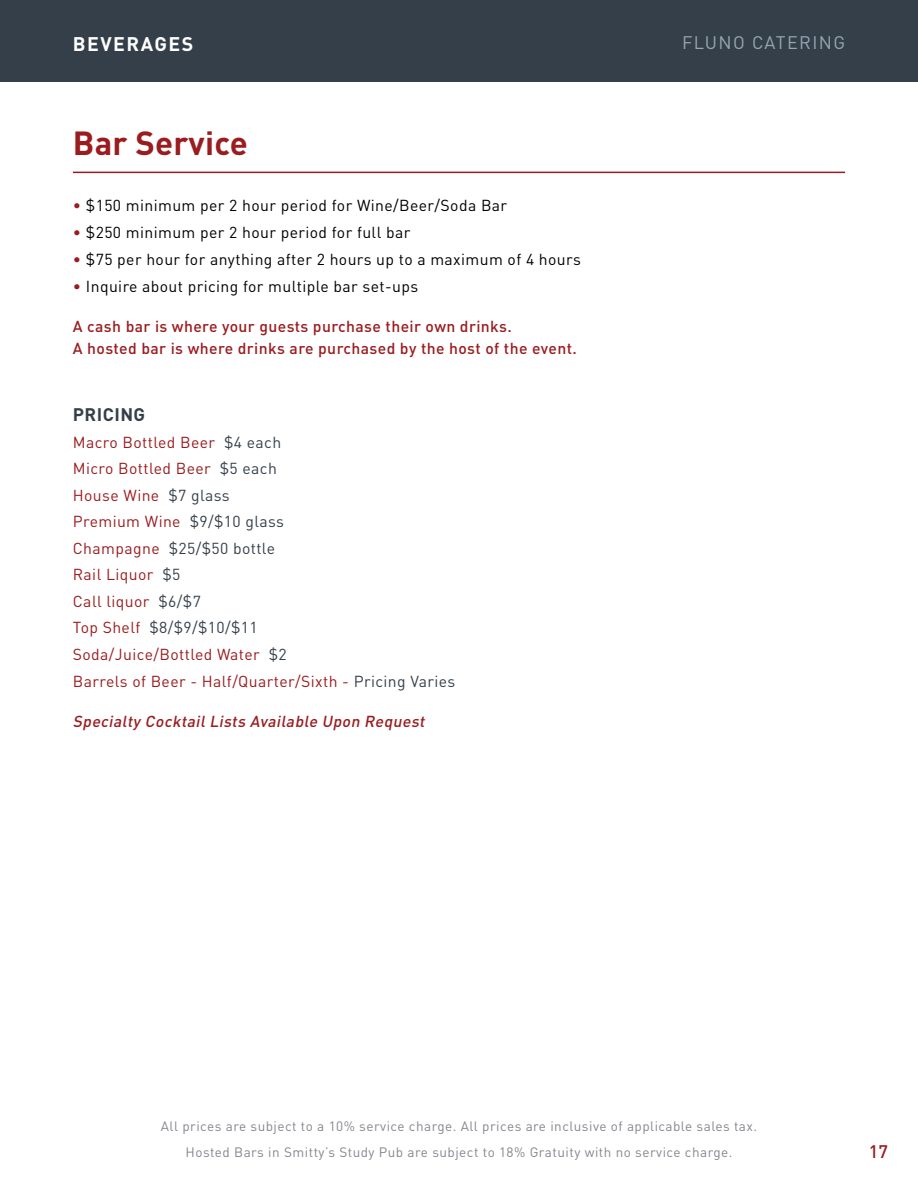
<style>
.page{position:relative;width:918px;height:1188px;background:#fff}
.page>*{position:absolute;margin:0;border:0;box-sizing:border-box;transform-origin:0 0}
.t1{font:700 33px "DIN";letter-spacing:.005em;color:#9b1c1f}
.t2{font:700 19.5px "DIN";letter-spacing:.075em;color:#fff}
.t3{font:18px "DIN";letter-spacing:.075em;color:#96a7b0}
.t4{font:700 18px "DIN";letter-spacing:.025em;color:#353f4a}
.t5{font:500 18px "DIN";color:#9b1c1f}
.t6{font:15.75px/26.5px "DIN";letter-spacing:.025em;color:#9b1c1f}
.t7{font:15.75px "DIN";letter-spacing:.025em;color:#000}
.t8{font:500 15.75px/22.4px "DIN";letter-spacing:.025em;color:#9b1c1f}
.t9{font:italic 500 15.75px "DIN";color:#9b1c1f}
.t10{font:13.5px "DIN";letter-spacing:.035em;color:#85868e}
.s1{color:#9b1c1f}
.s2{color:#353f4a}
</style>
<div class="page">
<hr style="left:73px;top:172px;width:772px;height:1px;background:#9b1c1f">
<div style="left:0;top:0;width:918px;height:81px;background:#353f4a"></div>
<p class="t2" style="left:73px;top:31px;width:122px">BEVERAGES</p>
<p class="t3" style="left:682px;top:31px;width:165px">FLUNO CATERING</p>
<h1 class="t1" style="left:73px;top:121px;width:176px">Bar Service</h1>
<p class="t7" style="left:73px;top:195px;width:436px"><span class="s1">•</span> $150 minimum per 2 hour period for Wine/Beer/Soda Bar</p>
<p class="t7" style="left:73px;top:222px;width:339px"><span class="s1">•</span> $250 minimum per 2 hour period for full bar</p>
<p class="t7" style="left:73px;top:250px;width:510px"><span class="s1">•</span> $75 per hour for anything after 2 hours up to a maximum of 4 hours</p>
<p class="t7" style="left:73px;top:277px;width:347px"><span class="s1">•</span> Inquire about pricing for multiple bar set-ups</p>
<p class="t8" style="left:73px;top:314px;width:505px">A cash bar is where your guests purchase their own drinks.<br>A hosted bar is where drinks are purchased by the host of the event.</p>
<p class="t4" style="left:73px;top:403px;width:74px">PRICING</p>
<p class="t6" style="left:73px;top:428px;width:384px">Macro Bottled Beer <span class="s2">$4 each<br></span>Micro Bottled Beer <span class="s2">$5 each<br></span>House Wine <span class="s2">$7 glass<br></span>Premium Wine <span class="s2">$9/$10 glass<br></span>Champagne <span class="s2">$25/$50 bottle<br></span>Rail Liquor <span class="s2">$5<br></span>Call liquor <span class="s2">$6/$7<br></span>Top Shelf <span class="s2">$8/$9/$10/$11<br></span>Soda/Juice/Bottled Water <span class="s2">$2<br></span>Barrels of Beer - Half/Quarter/Sixth - <span class="s2">Pricing Varies</span></p>
<p class="t9" style="left:73px;top:711px;width:357px">Specialty Cocktail Lists Available Upon Request</p>
<p class="t10" style="left:161px;top:1118px;width:598px">All prices are subject to a 10% service charge. All prices are inclusive of applicable sales tax.</p>
<p class="t10" style="left:186px;top:1144px;width:548px">Hosted Bars in Smitty’s Study Pub are subject to 18% Gratuity with no service charge.</p>
<p class="t5" style="left:869px;top:1140px;width:21px">17</p>
</div>
